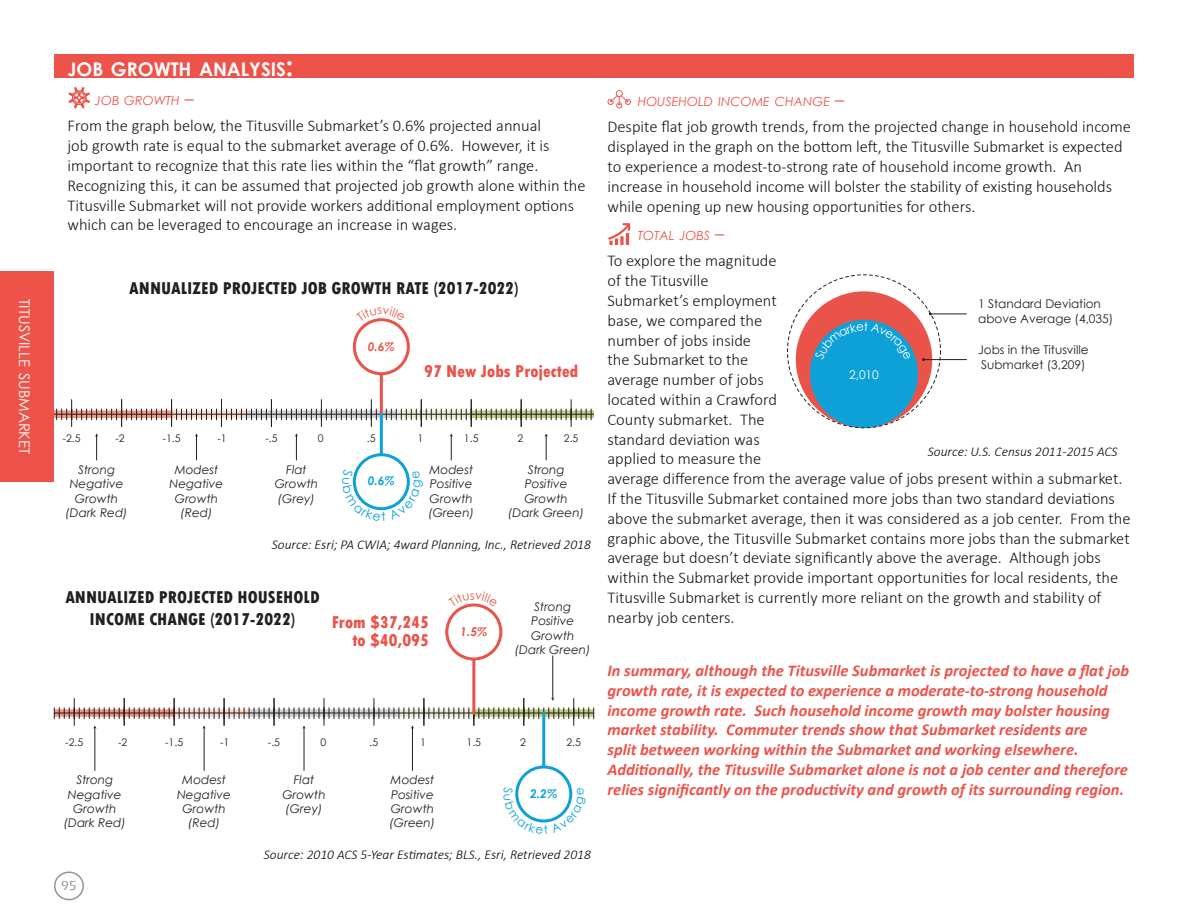
<style>
.page{position:relative;width:1188px;height:918px;background:#fff}
.page>*{position:absolute;margin:0;border:0;box-sizing:border-box;transform-origin:0 0}
.Paragraph_Headings{font:700 18.9px "Century Gothic";color:#fff}
.t1{font:800 condensed 18px/21.6px "Tw Cen";color:#231f20;text-align:center}
.t2{font:800 condensed 18px/18px "Tw Cen";color:#e95349;text-align:right}
.Pargraph_Body{font:300 16.5px/19.8px "Calibri";color:#1b1513}
.Paragraph_subheading{font:italic 700 16.5px/19.8px "Calibri";color:#ee534a}
.Acknowledgement_Head{font:14.7px "Century Gothic";color:#fff}
.t3{font:italic 300 13.5px "Calibri";color:#040503}
.t4{font:500 13.5px "Eras ITC";color:#939598}
.Paragraph_subheading-2{font:italic 12.6px "Century Gothic";color:#ee534a}
.t5{font:italic 12px/14.4px "Century Gothic";color:#231f20;text-align:center}
.t6{font:12px/14.4px "Century Gothic";color:#231f20}
.t7{font:italic 700 12px "Century Gothic";color:#e95349}
.t8{font:italic 700 12px "Century Gothic";color:#0da1d8}
.t9{font:12px "Century Gothic";color:#fff}
.t10{font:10.5px "Century Gothic";color:#231f20}
.s1{font-size:27px}
.s2{font-size:18px}
</style>
<div class="page">
<div style="left:0;top:271px;width:54px;height:211px;background:#ee534a"></div>
<svg style="left:54px;top:410px;width:2px;height:8px"></svg>
<svg style="left:592px;top:410px;width:2px;height:8px"></svg>
<hr style="left:54px;top:414px;width:540px;height:1px;background:#231f20">
<svg style="left:56px;top:400px;width:536px;height:27px"></svg>
<svg style="left:195px;top:433px;width:3px;height:27px"></svg>
<svg style="left:95px;top:433px;width:3px;height:27px"></svg>
<svg style="left:295px;top:433px;width:3px;height:27px"></svg>
<svg style="left:449px;top:433px;width:4px;height:27px"></svg>
<svg style="left:544px;top:433px;width:4px;height:27px"></svg>
<hr style="left:380px;top:374px;width:3px;height:40px;background:#e95349">
<div style="left:353px;top:318px;width:57px;height:57px;border:3px solid #e95349;border-radius:50%"></div>
<hr style="left:380px;top:414px;width:3px;height:41px;background:#0da1d8">
<svg style="left:354px;top:455px;width:54px;height:54px"></svg>
<div style="left:353px;top:453px;width:57px;height:57px;border:3px solid #0da1d8;border-radius:50%"></div>
<hr style="left:472px;top:659px;width:3px;height:54px;background:#e95349">
<div style="left:445px;top:603px;width:57px;height:57px;border:3px solid #e95349;border-radius:50%"></div>
<hr style="left:542px;top:713px;width:3px;height:54px;background:#0da1d8">
<div style="left:515px;top:765px;width:57px;height:57px;border:3px solid #0da1d8;border-radius:50%"></div>
<hr style="left:204px;top:728px;width:1px;height:43px;background:#231f20">
<hr style="left:304px;top:728px;width:1px;height:43px;background:#231f20">
<hr style="left:412px;top:728px;width:1px;height:43px;background:#231f20">
<hr style="left:95px;top:728px;width:1px;height:43px;background:#231f20">
<hr style="left:553px;top:656px;width:1px;height:43px;background:#231f20">
<svg style="left:54px;top:698px;width:540px;height:31px"></svg>
<div style="left:54px;top:54px;width:1080px;height:24px;background:#ee534a"></div>
<div style="left:796px;top:291px;width:136px;height:137px;background:#e95349;border-radius:50%"></div>
<div style="left:810px;top:320px;width:108px;height:108px;background:#0da1d8;border-radius:50%"></div>
<hr style="left:930px;top:314px;width:36px;height:1px;background:#231f20">
<hr style="left:923px;top:359px;width:43px;height:1px;background:#231f20">
<svg style="left:68px;top:87px;width:22px;height:22px"></svg>
<svg style="left:608px;top:90px;width:23px;height:19px"></svg>
<svg style="left:608px;top:223px;width:22px;height:22px"></svg>
<div style="left:54px;top:872px;width:30px;height:28px;border:2px solid #939598;border-radius:50%"></div>
<svg style="left:369px;top:318px;width:24px;height:3px"></svg>
<svg style="left:352px;top:469px;width:58px;height:42px"></svg>
<svg style="left:460px;top:603px;width:28px;height:4px"></svg>
<svg style="left:515px;top:787px;width:58px;height:36px"></svg>
<svg style="left:815px;top:322px;width:96px;height:29px"></svg>
<p class="Acknowledgement_Head" style="left:35px;top:299px;width:157px;rotate:90deg">titusville submarket</p>
<p class="Paragraph_Headings" style="left:68px;top:55px;width:228px">JOB GROWTH ANALYSIS<span class="s1">:</span></p>
<p class="Paragraph_subheading-2" style="left:95px;top:91px;width:100px">JOB GROWTH <span class="s2">–</span></p>
<p class="Pargraph_Body" style="left:68px;top:116px;width:520px">From the graph below, the Titusville Submarket’s 0.6% projected annual<br>job growth rate is equal to the submarket average of 0.6%. However, it is important to recognize that this rate lies within the “flat growth” range.<br>Recognizing this, it can be assumed that projected job growth alone within the Titusville Submarket will not provide workers additional employment options which can be leveraged to encourage an increase in wages.</p>
<p class="t1" style="left:129px;top:277px;width:391px">ANNUALIZED PROJECTED JOB GROWTH RATE (2017-2022)</p>
<p class="t7" style="left:368px;top:337px;width:29px">0.6%</p>
<p class="t2" style="left:424px;top:363px;width:155px">97 New Jobs Projected</p>
<p class="t10" style="left:63px;top:431px;width:20px">-2.5</p>
<p class="t10" style="left:115px;top:431px;width:11px">-2</p>
<p class="t10" style="left:163px;top:431px;width:20px">-1.5</p>
<p class="t10" style="left:217px;top:431px;width:11px">-1</p>
<p class="t10" style="left:265px;top:431px;width:14px">-.5</p>
<p class="t10" style="left:318px;top:431px;width:7px">0</p>
<p class="t10" style="left:367px;top:431px;width:10px">.5</p>
<p class="t10" style="left:418px;top:431px;width:7px">1</p>
<p class="t10" style="left:464px;top:431px;width:16px">1.5</p>
<p class="t10" style="left:518px;top:431px;width:7px">2</p>
<p class="t10" style="left:564px;top:431px;width:16px">2.5</p>
<p class="t5" style="left:169px;top:462px;width:55px">Modest<br>Negative<br>Growth (Red)</p>
<p class="t5" style="left:66px;top:462px;width:64px">Strong<br>Negative<br>Growth (Dark Red)</p>
<p class="t5" style="left:275px;top:462px;width:45px">Flat<br>Growth (Grey)</p>
<p class="t5" style="left:428px;top:462px;width:47px;text-align:left">Modest<br>Positive<br>Growth (Green)</p>
<p class="t5" style="left:508px;top:462px;width:77px">Strong<br>Positive<br>Growth (Dark Green)</p>
<p class="t8" style="left:368px;top:472px;width:29px">0.6%</p>
<p class="t3" style="left:272px;top:537px;width:321px">Source: Esri; PA CWIA; 4ward Planning, Inc., Retrieved 2018</p>
<p class="t1" style="left:65px;top:586px;width:256px">ANNUALIZED PROJECTED HOUSEHOLD<br>INCOME CHANGE (2017-2022)</p>
<p class="t2" style="left:332px;top:613px;width:99px">From $37,245 to $40,095</p>
<p class="t7" style="left:460px;top:622px;width:29px">1.5%</p>
<p class="t5" style="left:515px;top:599px;width:77px">Strong<br>Positive<br>Growth (Dark Green)</p>
<p class="t10" style="left:65px;top:735px;width:20px">-2.5</p>
<p class="t10" style="left:118px;top:735px;width:11px">-2</p>
<p class="t10" style="left:165px;top:735px;width:20px">-1.5</p>
<p class="t10" style="left:220px;top:735px;width:11px">-1</p>
<p class="t10" style="left:268px;top:735px;width:14px">-.5</p>
<p class="t10" style="left:321px;top:735px;width:7px">0</p>
<p class="t10" style="left:370px;top:735px;width:10px">.5</p>
<p class="t10" style="left:420px;top:735px;width:7px">1</p>
<p class="t10" style="left:467px;top:735px;width:16px">1.5</p>
<p class="t10" style="left:520px;top:735px;width:7px">2</p>
<p class="t10" style="left:566px;top:735px;width:16px">2.5</p>
<p class="t5" style="left:64px;top:773px;width:64px">Strong<br>Negative<br>Growth (Dark Red)</p>
<p class="t5" style="left:282px;top:773px;width:45px">Flat<br>Growth (Grey)</p>
<p class="t5" style="left:390px;top:773px;width:47px;text-align:left">Modest<br>Positive<br>Growth (Green)</p>
<p class="t5" style="left:177px;top:773px;width:55px">Modest<br>Negative<br>Growth (Red)</p>
<p class="t8" style="left:530px;top:784px;width:29px">2.2%</p>
<p class="t4" style="left:61px;top:878px;width:17px">95</p>
<p class="t3" style="left:264px;top:846px;width:329px">Source: 2010 ACS 5-Year Estimates; BLS., Esri, Retrieved 2018</p>
<p class="Paragraph_subheading-2" style="left:638px;top:92px;width:208px">HOUSEHOLD INCOME CHANGE <span class="s2">–</span></p>
<p class="Pargraph_Body" style="left:608px;top:117px;width:525px">Despite flat job growth trends, from the projected change in household income displayed in the graph on the bottom left, the Titusville Submarket is expected to experience a modest-to-strong rate of household income growth. An increase in household income will bolster the stability of existing households while opening up new housing opportunities for others.</p>
<p class="Paragraph_subheading-2" style="left:638px;top:227px;width:88px">TOTAL JOBS <span class="s2">–</span></p>
<p class="Pargraph_Body" style="left:608px;top:251px;width:525px">To explore the magnitude<br>of the Titusville<br>Submarket’s employment<br>base, we compared the<br>number of jobs inside<br>the Submarket to the<br>average number of jobs<br>located within a Crawford<br>County submarket. The<br>standard deviation was<br>applied to measure the<br>average difference from the average value of jobs present within a submarket.<br>If the Titusville Submarket contained more jobs than two standard deviations above the submarket average, then it was considered as a job center. From the graphic above, the Titusville Submarket contains more jobs than the submarket average but doesn’t deviate significantly above the average. Although jobs within the Submarket provide important opportunities for local residents, the Titusville Submarket is currently more reliant on the growth and stability of nearby job centers.</p>
<p class="Paragraph_subheading" style="left:608px;top:660px;width:523px">In summary, although the Titusville Submarket is projected to have a flat job growth rate, it is expected to experience a moderate-to-strong household income growth rate. Such household income growth may bolster housing market stability. Commuter trends show that Submarket residents are<br>split between working within the Submarket and working elsewhere.<br>Additionally, the Titusville Submarket alone is not a job center and therefore relies significantly on the productivity and growth of its surrounding region.</p>
<p class="t6" style="left:978px;top:297px;width:137px">1 Standard Deviation above Average (4,035)</p>
<p class="t6" style="left:978px;top:342px;width:112px">Jobs in the Titusville<br>Submarket (3,209)</p>
<p class="t9" style="left:849px;top:366px;width:31px">2,010</p>
<p class="t3" style="left:928px;top:443px;width:191px">Source: U.S. Census 2011-2015 ACS</p>
</div>
